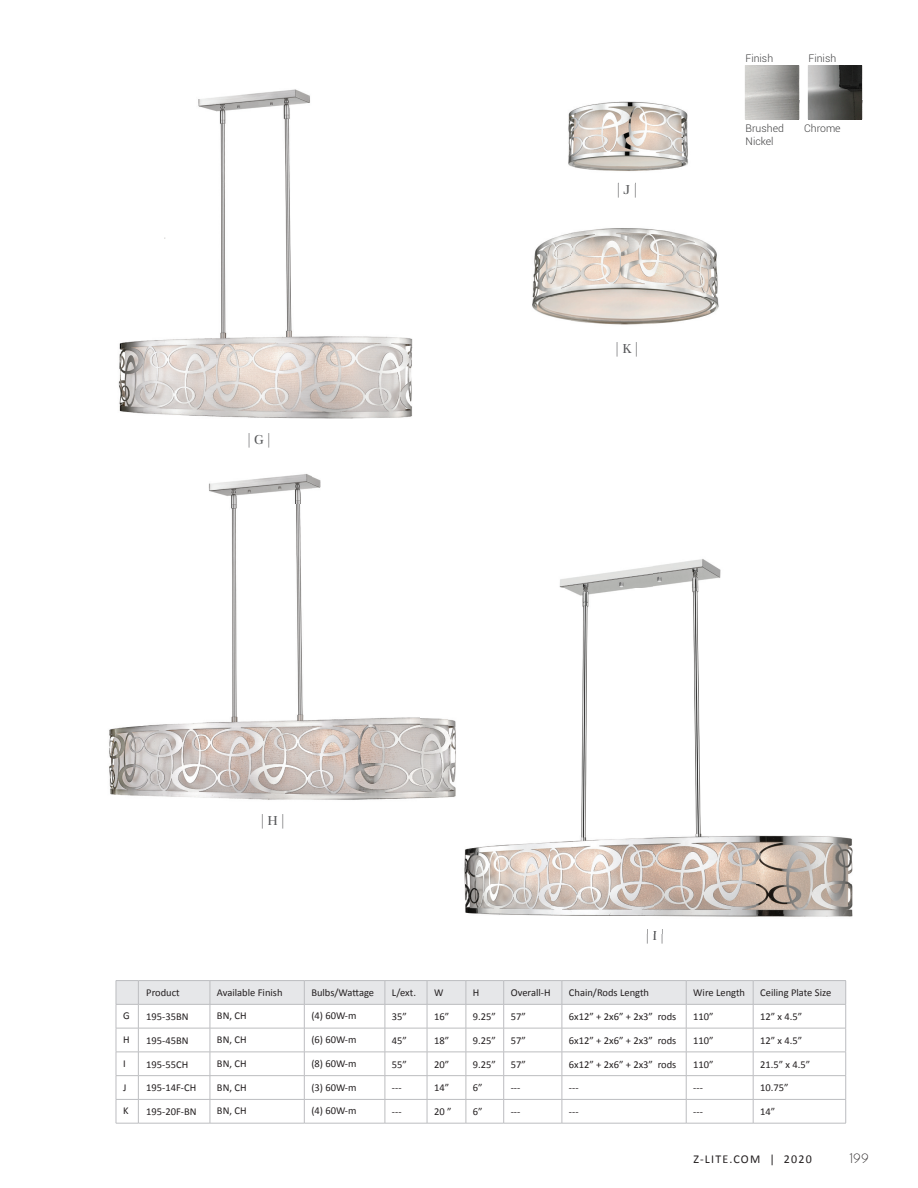
<style>
.page{position:relative;width:918px;height:1188px;background:#fff}
.page>*{position:absolute;margin:0;border:0;box-sizing:border-box;transform-origin:0 0}
.t1{font:15px "Unna";color:#57585a}
.t2{font:300 15px "Josefin Sans Std";color:#231f20}
.t3{font:12px "Calibri";letter-spacing:.1em;color:#231f20}
.t4{font:10.5px "Calibri";color:#231f20}
.t5{font:300 10.5px/13.5px "Roboto";color:#3e3e3f}
</style>
<div class="page">
<img style="left:746px;top:65px;width:53px;height:54px">
<img style="left:118px;top:89px;width:295px;height:330px">
<img style="left:109px;top:474px;width:310px;height:290px">
<img style="left:419px;top:717px;width:29px;height:47px">
<img style="left:109px;top:764px;width:339px;height:36px">
<svg style="left:116px;top:980px;width:730px;height:144px"></svg>
<img style="left:532px;top:228px;width:187px;height:97px">
<img style="left:809px;top:65px;width:53px;height:54px">
<img style="left:559px;top:559px;width:162px;height:227px">
<img style="left:464px;top:786px;width:389px;height:131px">
<img style="left:448px;top:719px;width:24px;height:96px">
<img style="left:647px;top:929px;width:16px;height:5px">
<img style="left:568px;top:101px;width:120px;height:82px">
<h1 class="t1" style="left:248px;top:431px;width:25px">| G |</h1>
<h1 class="t1" style="left:261px;top:812px;width:25px">| H |</h1>
<h1 class="t1" style="left:617px;top:181px;width:22px">| J |</h1>
<h1 class="t1" style="left:616px;top:340px;width:24px">| K |</h1>
<p class="t5" style="left:746px;top:51px;width:29px">Finish</p>
<p class="t5" style="left:809px;top:51px;width:29px">Finish</p>
<p class="t5" style="left:746px;top:121px;width:40px">Brushed<br>Nickel</p>
<p class="t5" style="left:804px;top:121px;width:38px">Chrome</p>
<h1 class="t1" style="left:646px;top:927px;width:20px">| I |</h1>
<p class="t4" style="left:146px;top:986px;width:35px">Product</p>
<p class="t4" style="left:217px;top:986px;width:67px">Available Finish</p>
<p class="t4" style="left:311px;top:986px;width:64px">Bulbs/Wattage</p>
<p class="t4" style="left:392px;top:986px;width:26px">L/ext.</p>
<p class="t4" style="left:434px;top:986px;width:11px">W</p>
<p class="t4" style="left:473px;top:986px;width:8px">H</p>
<p class="t4" style="left:511px;top:986px;width:41px">Overall-H</p>
<p class="t4" style="left:569px;top:986px;width:82px">Chain/Rods Length</p>
<p class="t4" style="left:693px;top:986px;width:53px">Wire Length</p>
<p class="t4" style="left:760px;top:986px;width:73px">Ceiling Plate Size</p>
<p class="t4" style="left:123px;top:1009px;width:8px">G</p>
<p class="t4" style="left:146px;top:1010px;width:44px">195-35BN</p>
<p class="t4" style="left:217px;top:1009px;width:31px">BN, CH</p>
<p class="t4" style="left:311px;top:1009px;width:47px">(4) 60W-m</p>
<p class="t4" style="left:392px;top:1010px;width:17px">35”</p>
<p class="t4" style="left:434px;top:1010px;width:17px">16”</p>
<p class="t4" style="left:473px;top:1010px;width:25px">9.25”</p>
<p class="t4" style="left:511px;top:1010px;width:17px">57”</p>
<p class="t4" style="left:569px;top:1010px;width:109px">6x12” + 2x6” + 2x3” rods</p>
<p class="t4" style="left:693px;top:1010px;width:22px">110”</p>
<p class="t4" style="left:760px;top:1010px;width:44px">12” x 4.5”</p>
<p class="t4" style="left:123px;top:1033px;width:8px">H</p>
<p class="t4" style="left:146px;top:1034px;width:44px">195-45BN</p>
<p class="t4" style="left:217px;top:1033px;width:31px">BN, CH</p>
<p class="t4" style="left:311px;top:1033px;width:47px">(6) 60W-m</p>
<p class="t4" style="left:392px;top:1034px;width:17px">45”</p>
<p class="t4" style="left:434px;top:1034px;width:17px">18”</p>
<p class="t4" style="left:473px;top:1034px;width:25px">9.25”</p>
<p class="t4" style="left:511px;top:1034px;width:17px">57”</p>
<p class="t4" style="left:569px;top:1034px;width:109px">6x12” + 2x6” + 2x3” rods</p>
<p class="t4" style="left:693px;top:1034px;width:22px">110”</p>
<p class="t4" style="left:760px;top:1034px;width:44px">12” x 4.5”</p>
<p class="t4" style="left:123px;top:1057px;width:4px">I</p>
<p class="t4" style="left:146px;top:1058px;width:43px">195-55CH</p>
<p class="t4" style="left:217px;top:1057px;width:31px">BN, CH</p>
<p class="t4" style="left:311px;top:1057px;width:47px">(8) 60W-m</p>
<p class="t4" style="left:392px;top:1058px;width:17px">55”</p>
<p class="t4" style="left:434px;top:1058px;width:17px">20”</p>
<p class="t4" style="left:473px;top:1058px;width:25px">9.25”</p>
<p class="t4" style="left:511px;top:1058px;width:17px">57”</p>
<p class="t4" style="left:569px;top:1058px;width:109px">6x12” + 2x6” + 2x3” rods</p>
<p class="t4" style="left:693px;top:1058px;width:22px">110”</p>
<p class="t4" style="left:760px;top:1058px;width:51px">21.5” x 4.5”</p>
<p class="t4" style="left:123px;top:1080px;width:5px">J</p>
<p class="t4" style="left:146px;top:1081px;width:52px">195-14F-CH</p>
<p class="t4" style="left:217px;top:1080px;width:31px">BN, CH</p>
<p class="t4" style="left:311px;top:1080px;width:47px">(3) 60W-m</p>
<p class="t4" style="left:392px;top:1081px;width:11px">---</p>
<p class="t4" style="left:434px;top:1081px;width:17px">14”</p>
<p class="t4" style="left:473px;top:1081px;width:11px">6”</p>
<p class="t4" style="left:511px;top:1081px;width:11px">---</p>
<p class="t4" style="left:569px;top:1081px;width:11px">---</p>
<p class="t4" style="left:693px;top:1081px;width:11px">---</p>
<p class="t4" style="left:760px;top:1081px;width:30px">10.75”</p>
<p class="t4" style="left:123px;top:1104px;width:7px">K</p>
<p class="t4" style="left:146px;top:1105px;width:52px">195-20F-BN</p>
<p class="t4" style="left:217px;top:1104px;width:31px">BN, CH</p>
<p class="t4" style="left:311px;top:1104px;width:47px">(4) 60W-m</p>
<p class="t4" style="left:392px;top:1105px;width:11px">---</p>
<p class="t4" style="left:434px;top:1105px;width:19px">20 ”</p>
<p class="t4" style="left:473px;top:1105px;width:11px">6”</p>
<p class="t4" style="left:511px;top:1105px;width:11px">---</p>
<p class="t4" style="left:569px;top:1105px;width:11px">---</p>
<p class="t4" style="left:693px;top:1105px;width:11px">---</p>
<p class="t4" style="left:760px;top:1105px;width:17px">14”</p>
<p class="t3" style="left:693px;top:1152px;width:120px">Z-LITE.COM | 2020</p>
<h1 class="t2" style="left:849px;top:1148px;width:21px">199</h1>
</div>
